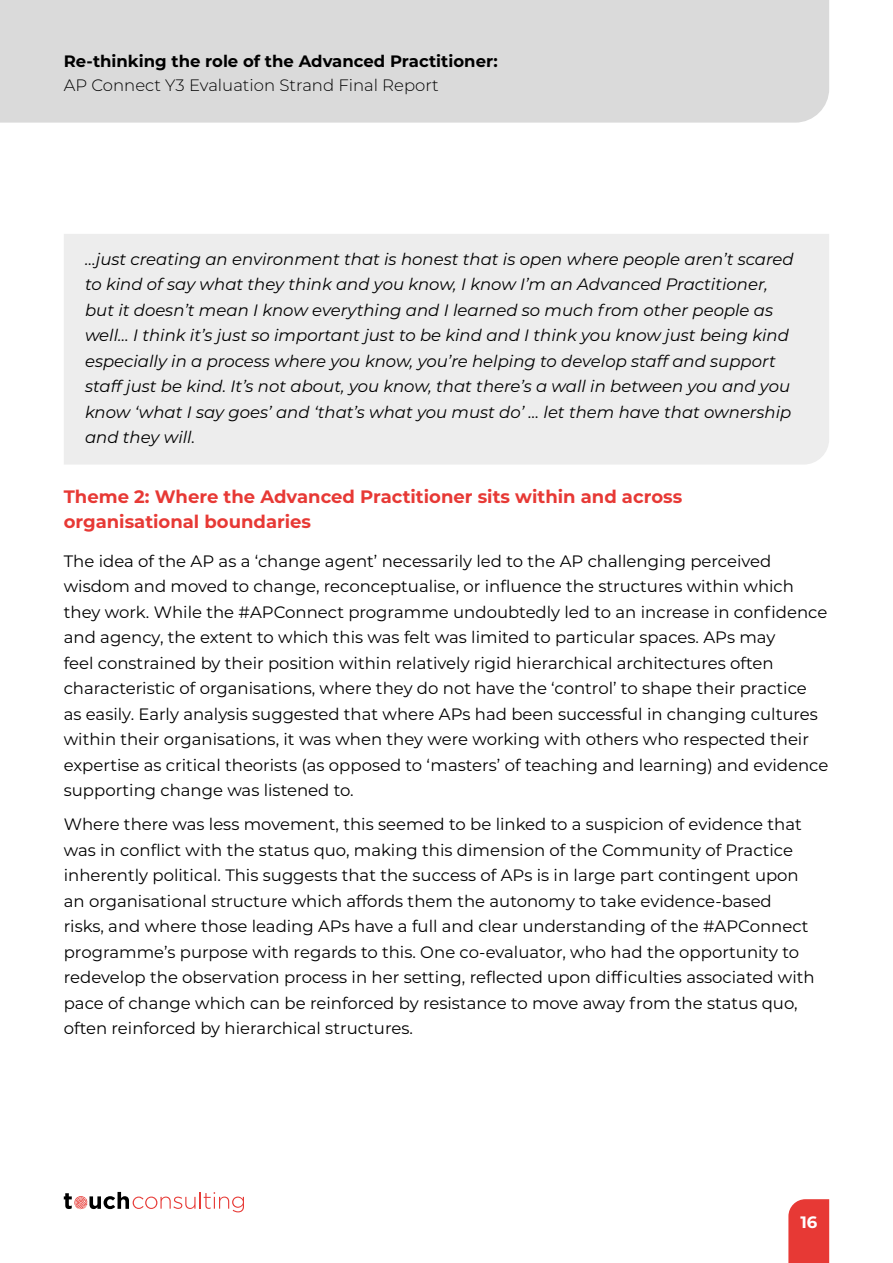
<style>
.page{position:relative;width:893px;height:1263px;background:#fff}
.page>*{position:absolute;margin:0;border:0;box-sizing:border-box;transform-origin:0 0}
.t1{font:700 18px/25.5px "Montserrat";color:#e73935}
.t2{font:16.5px/25.5px "Montserrat";color:#000}
.t3{font:italic 16.5px/25.5px "Montserrat";color:#000}
.t4{font:700 16.5px "Montserrat";color:#000}
.t5{font:300 16.5px "Montserrat";color:#000}
.t6{font:700 16.5px "Montserrat";color:#fff}
</style>
<div class="page">
<div style="left:0;top:0;width:829px;height:123px;background:#dadada"></div>
<svg style="left:64px;top:1192px;width:180px;height:20px"></svg>
<div style="left:788px;top:1199px;width:41px;height:64px;background:#e73935"></div>
<div style="left:64px;top:234px;width:765px;height:231px;background:#ededed"></div>
<p class="t4" style="left:64px;top:50px;width:435px">Re-thinking the role of the Advanced Practitioner:</p>
<p class="t5" style="left:64px;top:74px;width:376px">AP Connect Y3 Evaluation Strand Final Report</p>
<p class="t3" style="left:85px;top:246px;width:710px">…just creating an environment that is honest that is open where people aren’t scared to kind of say what they think and you know, I know I’m an Advanced Practitioner, but it doesn’t mean I know everything and I learned so much from other people as well… I think it’s just so important just to be kind and I think you know just being kind especially in a process where you know, you’re helping to develop staff and support staff just be kind. It’s not about, you know, that there’s a wall in between you and you know ‘what I say goes’ and ‘that’s what you must do’ … let them have that ownership and they will.</p>
<p class="t1" style="left:64px;top:483px;width:620px">Theme 2: Where the Advanced Practitioner sits within and across organisational boundaries</p>
<p class="t2" style="left:64px;top:547px;width:766px">The idea of the AP as a ‘change agent’ necessarily led to the AP challenging perceived wisdom and moved to change, reconceptualise, or influence the structures within which they work. While the #APConnect programme undoubtedly led to an increase in confidence and agency, the extent to which this was felt was limited to particular spaces. APs may<br>feel constrained by their position within relatively rigid hierarchical architectures often characteristic of organisations, where they do not have the ‘control’ to shape their practice as easily. Early analysis suggested that where APs had been successful in changing cultures within their organisations, it was when they were working with others who respected their expertise as critical theorists (as opposed to ‘masters’ of teaching and learning) and evidence supporting change was listened to.</p>
<p class="t2" style="left:64px;top:811px;width:752px">Where there was less movement, this seemed to be linked to a suspicion of evidence that was in conflict with the status quo, making this dimension of the Community of Practice inherently political. This suggests that the success of APs is in large part contingent upon an organisational structure which affords them the autonomy to take evidence-based risks, and where those leading APs have a full and clear understanding of the #APConnect programme’s purpose with regards to this. One co-evaluator, who had the opportunity to redevelop the observation process in her setting, reflected upon difficulties associated with pace of change which can be reinforced by resistance to move away from the status quo, often reinforced by hierarchical structures.</p>
<p class="t6" style="left:800px;top:1210px;width:18px">16</p>
</div>
